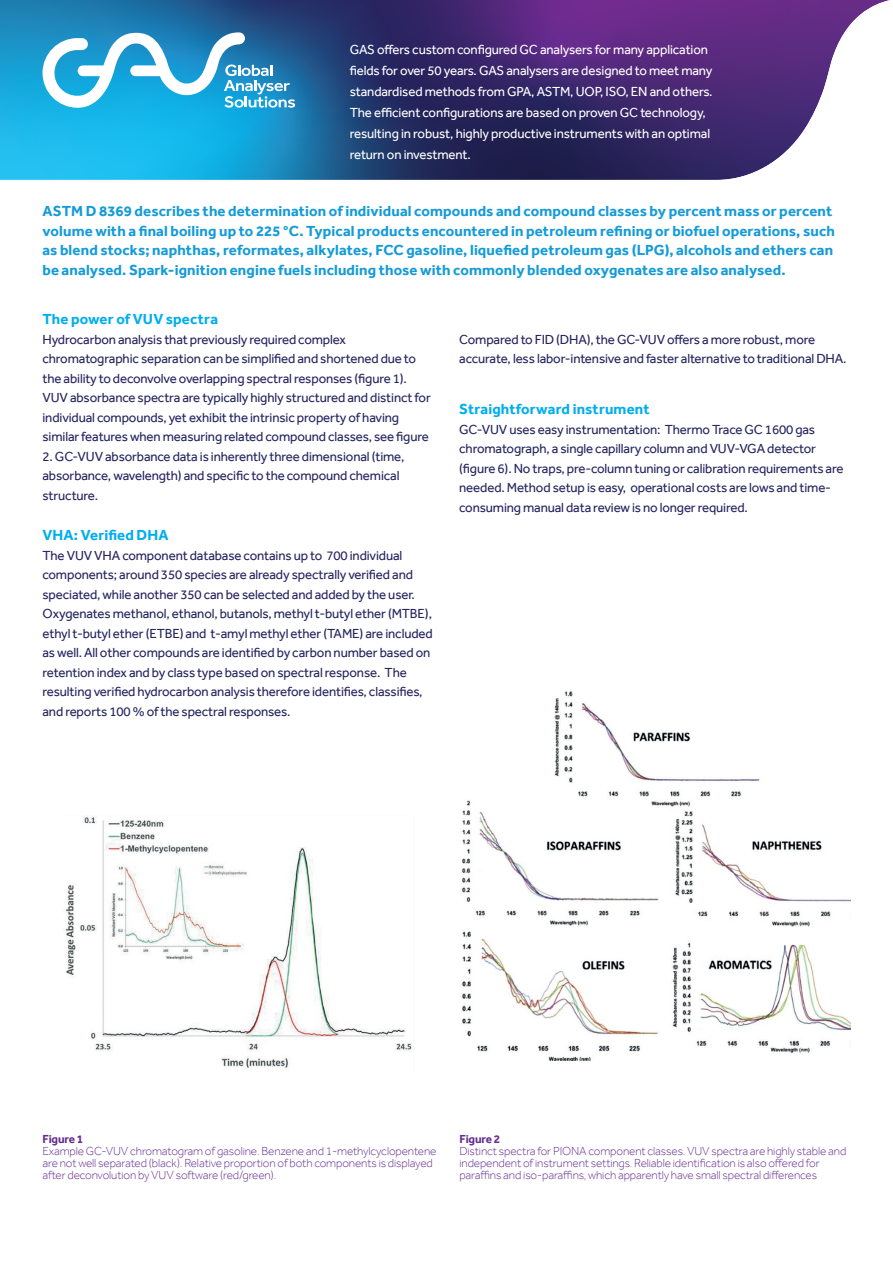
<style>
.page{position:relative;width:893px;height:1263px;background:#fff}
.page>*{position:absolute;margin:0;border:0;box-sizing:border-box;transform-origin:0 0}
.t1{font:700 15px/19.5px "Effra";letter-spacing:.01em;color:#149bd8}
.t2{font:700 15px "Effra";letter-spacing:.01em;color:#00aeef}
.t3{font:13.5px/19.5px "Effra";letter-spacing:-.01em;color:#252560}
.t4{font:13.5px/21px "Effra";letter-spacing:-.01em;color:#fff}
.t5{font:300 12px/12px "Effra";letter-spacing:-.01em;color:#652d91}
.t6{font:700 12px "Effra";letter-spacing:-.01em;color:#652d91}
</style>
<div class="page">
<svg style="left:0;top:0;width:890px;height:180px;background:#455a94"></svg>
<svg style="left:43px;top:32px;width:252px;height:79px"></svg>
<img style="left:462px;top:691px;width:388px;height:369px">
<img style="left:65px;top:816px;width:347px;height:253px">
<p class="t4" style="left:350px;top:39px;width:364px">GAS offers custom configured GC analysers for many application fields for over 50 years. GAS analysers are designed to meet many standardised methods from GPA, ASTM, UOP, ISO, EN and others.<br>The efficient configurations are based on proven GC technology, resulting in robust, highly productive instruments with an optimal return on investment.</p>
<p class="t1" style="left:43px;top:201px;width:794px">ASTM D 8369 describes the determination of individual compounds and compound classes by percent mass or percent volume with a final boiling up to 225 °C. Typical products encountered in petroleum refining or biofuel operations, such as blend stocks; naphthas, reformates, alkylates, FCC gasoline, liquefied petroleum gas (LPG), alcohols and ethers can be analysed. Spark-ignition engine fuels including those with commonly blended oxygenates are also analysed.</p>
<p class="t2" style="left:43px;top:313px;width:177px">The power of VUV spectra</p>
<p class="t3" style="left:43px;top:329px;width:390px">Hydrocarbon analysis that previously required complex chromatographic separation can be simplified and shortened due to the ability to deconvolve overlapping spectral responses (figure 1).<br>VUV absorbance spectra are typically highly structured and distinct for individual compounds, yet exhibit the intrinsic property of having similar features when measuring related compound classes, see figure</p>
<p class="t3" style="left:43px;top:446px;width:364px">2. GC-VUV absorbance data is inherently three dimensional (time, absorbance, wavelength) and specific to the compound chemical structure.</p>
<p class="t2" style="left:43px;top:526px;width:128px">VHA: Verified DHA</p>
<p class="t3" style="left:43px;top:545px;width:392px">The VUV VHA component database contains up to 700 individual components; around 350 species are already spectrally verified and speciated, while another 350 can be selected and added by the user.<br>Oxygenates methanol, ethanol, butanols, methyl t-butyl ether (MTBE), ethyl t-butyl ether (ETBE) and t-amyl methyl ether (TAME) are included as well. All other compounds are identified by carbon number based on retention index and by class type based on spectral response. The resulting verified hydrocarbon analysis therefore identifies, classifies, and reports 100 % of the spectral responses.</p>
<p class="t3" style="left:459px;top:329px;width:389px">Compared to FID (DHA), the GC-VUV offers a more robust, more accurate, less labor-intensive and faster alternative to traditional DHA.</p>
<p class="t2" style="left:459px;top:400px;width:192px">Straightforward instrument</p>
<p class="t3" style="left:459px;top:419px;width:386px">GC-VUV uses easy instrumentation: Thermo Trace GC 1600 gas chromatograph, a single capillary column and VUV-VGA detector (figure 6). No traps, pre-column tuning or calibration requirements are needed. Method setup is easy, operational costs are lows and time&shy;consuming manual data review is no longer required.</p>
<p class="t6" style="left:43px;top:1131px;width:42px">Figure 1</p>
<p class="t5" style="left:43px;top:1145px;width:395px">Example GC-VUV chromatogram of gasoline. Benzene and 1-methylcyclopentene are not well separated (black). Relative proportion of both components is displayed after deconvolution by VUV software (red/green).</p>
<p class="t6" style="left:459px;top:1131px;width:42px">Figure 2</p>
<p class="t5" style="left:459px;top:1145px;width:388px">Distinct spectra for PIONA component classes. VUV spectra are highly stable and independent of instrument settings. Reliable identification is also offered for paraffins and iso-paraffins, which apparently have small spectral differences</p>
</div>
